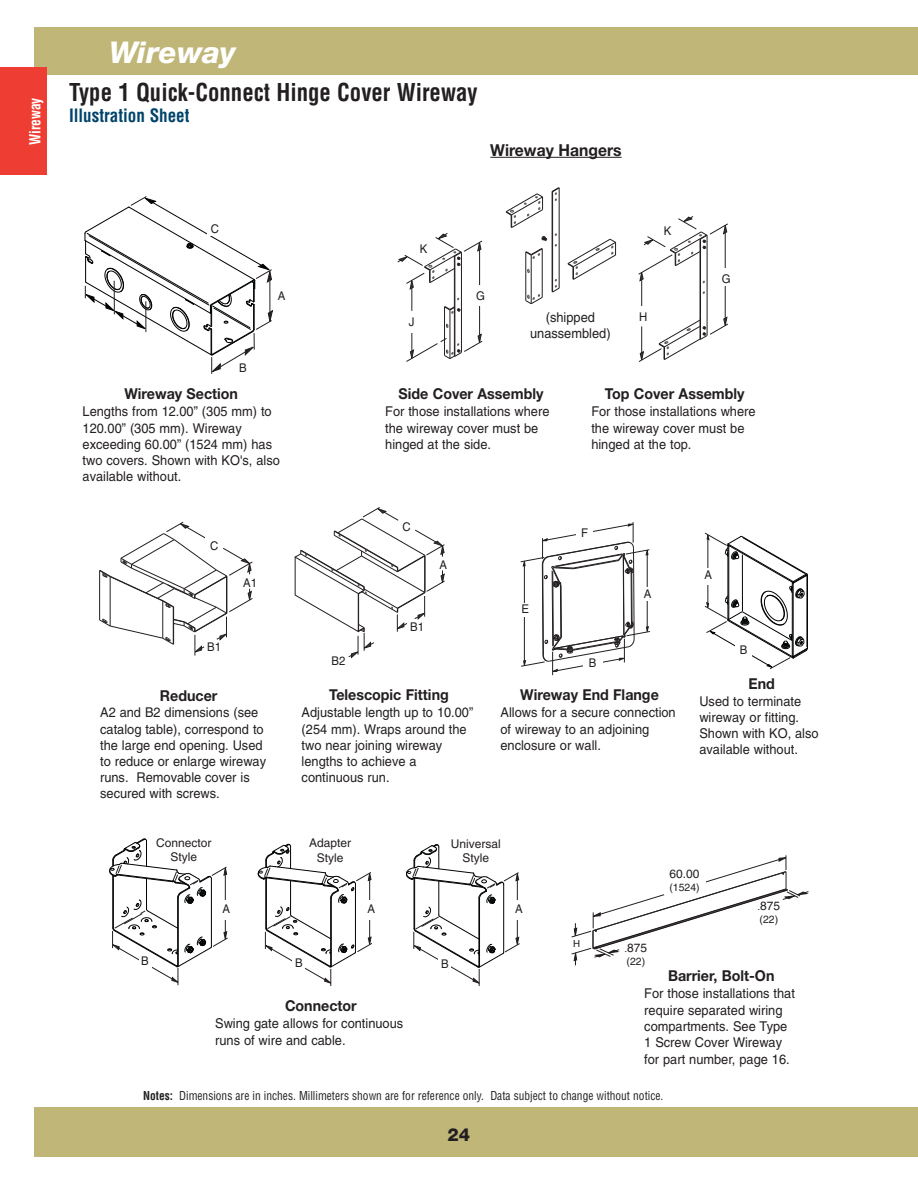
<style>
.page{position:relative;width:918px;height:1188px;background:#fff}
.page>*{position:absolute;margin:0;border:0;box-sizing:border-box;transform-origin:0 0}
.t1{font:italic 800 30px "Helvetica Neue";color:#fff}
.t2{font:700 condensed 24px "Helvetica";color:#231f20;scale:.95 1}
.t3{font:700 condensed 18px "Helvetica";color:#00446a;scale:.95 1}
.t4{font:800 18px "Helvetica Neue";color:#231f20}
.t5{font:700 16.5px "Helvetica Neue";color:#231f20;scale:.95 1}
.t6{font:700 15px "Helvetica Neue";color:#231f20;scale:.95 1}
.t7{font:700 condensed 15px "Helvetica";color:#fff;scale:.9 1}
.t8{font:13.5px/16.2px "Helvetica";color:#231f20;scale:.95 1}
.t9{font:condensed 12px "Helvetica";color:#231f20;scale:.95 1}
.t10{font:12px/14.4px "Helvetica";color:#231f20;text-align:center}
.t11{font:12px "Helvetica";color:#231f20;scale:.95 1}
.t12{font:10.5px "Helvetica";color:#231f20}
.t13{font:9.75px "Helvetica";color:#231f20}
.s1{font-size:9.75px}
.s2{font-weight:700}
</style>
<div class="page">
<svg style="left:258px;top:844px;width:114px;height:142px"></svg>
<svg style="left:109px;top:839px;width:119px;height:146px"></svg>
<svg style="left:406px;top:844px;width:114px;height:142px"></svg>
<svg style="left:294px;top:507px;width:151px;height:151px"></svg>
<svg style="left:99px;top:522px;width:154px;height:134px"></svg>
<div style="left:206px;top:536px;width:17px;height:21px;background:#fff"></div>
<svg style="left:527px;top:269px;width:3px;height:4px"></svg>
<hr style="left:479px;top:303px;width:1px;height:34px;background:#231f20">
<hr style="left:725px;top:286px;width:1px;height:34px;background:#231f20">
<hr style="left:461px;top:252px;width:1px;height:101px;background:#231f20">
<hr style="left:455px;top:256px;width:1px;height:100px;background:#231f20">
<hr style="left:454px;top:256px;width:1px;height:100px;background:#231f20">
<hr style="left:450px;top:310px;width:1px;height:49px;background:#231f20">
<hr style="left:444px;top:307px;width:1px;height:48px;background:#231f20">
<svg style="left:406px;top:323px;width:77px;height:39px"></svg>
<svg style="left:397px;top:233px;width:85px;height:81px"></svg>
<svg style="left:505px;top:193px;width:39px;height:35px"></svg>
<hr style="left:552px;top:192px;width:1px;height:100px;background:#231f20">
<hr style="left:559px;top:188px;width:1px;height:100px;background:#231f20">
<svg style="left:551px;top:187px;width:9px;height:14px"></svg>
<svg style="left:567px;top:238px;width:50px;height:42px"></svg>
<svg style="left:552px;top:279px;width:8px;height:14px"></svg>
<hr style="left:525px;top:252px;width:1px;height:49px;background:#231f20">
<hr style="left:531px;top:255px;width:1px;height:49px;background:#231f20">
<hr style="left:542px;top:249px;width:1px;height:48px;background:#231f20">
<svg style="left:525px;top:248px;width:18px;height:11px"></svg>
<svg style="left:525px;top:294px;width:18px;height:10px"></svg>
<hr style="left:700px;top:239px;width:1px;height:100px;background:#231f20">
<hr style="left:707px;top:235px;width:1px;height:101px;background:#231f20">
<svg style="left:639px;top:317px;width:89px;height:45px"></svg>
<svg style="left:638px;top:216px;width:90px;height:90px"></svg>
<svg style="left:541px;top:236px;width:6px;height:5px"></svg>
<div style="left:405px;top:314px;width:13px;height:19px;background:#fff"></div>
<div style="left:413px;top:243px;width:21px;height:14px;background:#fff"></div>
<div style="left:470px;top:288px;width:21px;height:17px;background:#fff"></div>
<div style="left:658px;top:225px;width:19px;height:15px;background:#fff"></div>
<div style="left:718px;top:272px;width:16px;height:14px;background:#fff"></div>
<div style="left:634px;top:311px;width:18px;height:15px;background:#fff"></div>
<svg style="left:490px;top:157px;width:25px;height:1px"></svg>
<hr style="left:515px;top:157px;width:107px;height:1px;background:#231f20">
<svg style="left:84px;top:196px;width:189px;height:178px"></svg>
<div style="left:207px;top:223px;width:16px;height:13px;background:#fff"></div>
<svg style="left:571px;top:855px;width:238px;height:110px"></svg>
<div style="left:664px;top:867px;width:41px;height:28px;background:#fff"></div>
<svg style="left:520px;top:522px;width:130px;height:153px"></svg>
<div style="left:576px;top:526px;width:17px;height:16px;background:#fff"></div>
<div style="left:513px;top:603px;width:24px;height:14px;background:#fff"></div>
<div style="left:583px;top:657px;width:20px;height:17px;background:#fff"></div>
<div style="left:638px;top:587px;width:19px;height:14px;background:#fff"></div>
<svg style="left:705px;top:533px;width:103px;height:136px"></svg>
<div style="left:702px;top:569px;width:12px;height:16px;background:#fff"></div>
<div style="left:735px;top:644px;width:17px;height:14px;background:#fff"></div>
<div style="left:439px;top:958px;width:12px;height:16px;background:#fff"></div>
<div style="left:511px;top:901px;width:16px;height:19px;background:#fff"></div>
<div style="left:292px;top:957px;width:13px;height:16px;background:#fff"></div>
<div style="left:139px;top:955px;width:12px;height:16px;background:#fff"></div>
<div style="left:219px;top:901px;width:15px;height:19px;background:#fff"></div>
<div style="left:363px;top:901px;width:16px;height:19px;background:#fff"></div>
<div style="left:34px;top:1107px;width:884px;height:50px;background:#bfb678"></div>
<div style="left:34px;top:27px;width:884px;height:47px;background:#bfb678"></div>
<div style="left:0;top:68px;width:47px;height:108px;background:#ee3e34"></div>
<p class="t7" style="left:27px;top:145px;width:55px;rotate:-90deg">Wireway</p>
<h1 class="t1" style="left:109px;top:41px;width:128px">Wireway</h1>
<h2 class="t2" style="left:69px;top:78px;width:432px">Type 1 Quick-Connect Hinge Cover Wireway</h2>
<h3 class="t3" style="left:69px;top:105px;width:128px">Illustration Sheet</h3>
<p class="t5" style="left:490px;top:144px;width:140px">Wireway Hangers</p>
<p class="t11" style="left:211px;top:224px;width:10px">C</p>
<p class="t11" style="left:664px;top:226px;width:10px">K</p>
<p class="t11" style="left:420px;top:245px;width:10px">K</p>
<p class="t11" style="left:722px;top:274px;width:11px">G</p>
<p class="t11" style="left:278px;top:292px;width:10px">A</p>
<p class="t11" style="left:476px;top:291px;width:11px">G</p>
<p class="t11" style="left:409px;top:318px;width:7px">J</p>
<p class="t8" style="left:530px;top:311px;width:86px;text-align:center">(shipped unassembled)</p>
<p class="t11" style="left:639px;top:312px;width:10px">H</p>
<p class="t11" style="left:239px;top:363px;width:10px">B</p>
<p class="t6" style="left:125px;top:389px;width:121px">Wireway Section</p>
<p class="t8" style="left:83px;top:405px;width:209px">Lengths from 12.00” (305 mm) to<br>120.00” (305 mm). Wireway exceeding 60.00” (1524 mm) has two covers. Shown with KO's, also available without.</p>
<p class="t6" style="left:399px;top:389px;width:154px">Side Cover Assembly</p>
<p class="t8" style="left:385px;top:405px;width:174px">For those installations where the wireway cover must be hinged at the side.</p>
<p class="t6" style="left:605px;top:389px;width:148px">Top Cover Assembly</p>
<p class="t8" style="left:591px;top:405px;width:174px">For those installations where the wireway cover must be hinged at the top.</p>
<p class="t11" style="left:403px;top:522px;width:10px">C</p>
<p class="t11" style="left:581px;top:528px;width:9px">F</p>
<p class="t11" style="left:210px;top:541px;width:10px">C</p>
<p class="t11" style="left:243px;top:578px;width:16px">A1</p>
<p class="t11" style="left:440px;top:560px;width:10px">A</p>
<p class="t11" style="left:704px;top:570px;width:10px">A</p>
<p class="t11" style="left:644px;top:589px;width:10px">A</p>
<p class="t11" style="left:521px;top:605px;width:10px">E</p>
<p class="t11" style="left:410px;top:622px;width:16px">B1</p>
<p class="t11" style="left:207px;top:642px;width:16px">B1</p>
<p class="t11" style="left:740px;top:646px;width:10px">B</p>
<p class="t11" style="left:331px;top:657px;width:16px">B2</p>
<p class="t11" style="left:589px;top:659px;width:10px">B</p>
<p class="t6" style="left:160px;top:690px;width:62px">Reducer</p>
<p class="t8" style="left:100px;top:706px;width:176px">A2 and B2 dimensions (see catalog table), correspond to the large end opening. Used to reduce or enlarge wireway runs. Removable cover is secured with screws.</p>
<p class="t6" style="left:329px;top:690px;width:127px">Telescopic Fitting</p>
<p class="t8" style="left:302px;top:706px;width:182px">Adjustable length up to 10.00” (254 mm). Wraps around the two near joining wireway lengths to achieve a continuous run.</p>
<p class="t6" style="left:520px;top:690px;width:147px">Wireway End Flange</p>
<p class="t8" style="left:500px;top:706px;width:186px">Allows for a secure connection of wireway to an adjoining enclosure or wall.</p>
<p class="t6" style="left:749px;top:678px;width:29px">End</p>
<p class="t8" style="left:699px;top:694px;width:127px">Used to terminate wireway or fitting.<br>Shown with KO, also available without.</p>
<p class="t10" style="left:156px;top:837px;width:57px">Connector<br>Style</p>
<p class="t10" style="left:309px;top:837px;width:44px">Adapter<br>Style</p>
<p class="t10" style="left:451px;top:838px;width:51px">Universal<br>Style</p>
<p class="t10" style="left:670px;top:867px;width:32px">60.00</p>
<p class="t12" style="left:669px;top:883px;width:32px">(1524)</p>
<p class="t11" style="left:223px;top:905px;width:10px">A</p>
<p class="t11" style="left:367px;top:905px;width:10px">A</p>
<p class="t11" style="left:515px;top:905px;width:10px">A</p>
<p class="t10" style="left:758px;top:899px;width:24px"><span class="s1">.</span>875</p>
<p class="t12" style="left:760px;top:916px;width:20px">(22)</p>
<p class="t11" style="left:141px;top:956px;width:10px">B</p>
<p class="t11" style="left:295px;top:958px;width:10px">B</p>
<p class="t11" style="left:441px;top:959px;width:10px">B</p>
<p class="t13" style="left:573px;top:940px;width:9px">H</p>
<p class="t10" style="left:625px;top:942px;width:24px"><span class="s1">.</span>875</p>
<p class="t12" style="left:627px;top:958px;width:20px">(22)</p>
<p class="t6" style="left:285px;top:1001px;width:77px">Connector</p>
<p class="t8" style="left:215px;top:1017px;width:200px">Swing gate allows for continuous runs of wire and cable.</p>
<p class="t6" style="left:668px;top:971px;width:114px">Barrier, Bolt-On</p>
<p class="t8" style="left:644px;top:987px;width:160px">For those installations that require separated wiring compartments. See Type<br>1 Screw Cover Wireway for part number, page 16.</p>
<p class="t9" style="left:143px;top:1089px;width:549px"><span class="s2">Notes:</span> Dimensions are in inches. Millimeters shown are for reference only. Data subject to change without notice.</p>
<h3 class="t4" style="left:448px;top:1128px;width:24px">24</h3>
</div>
